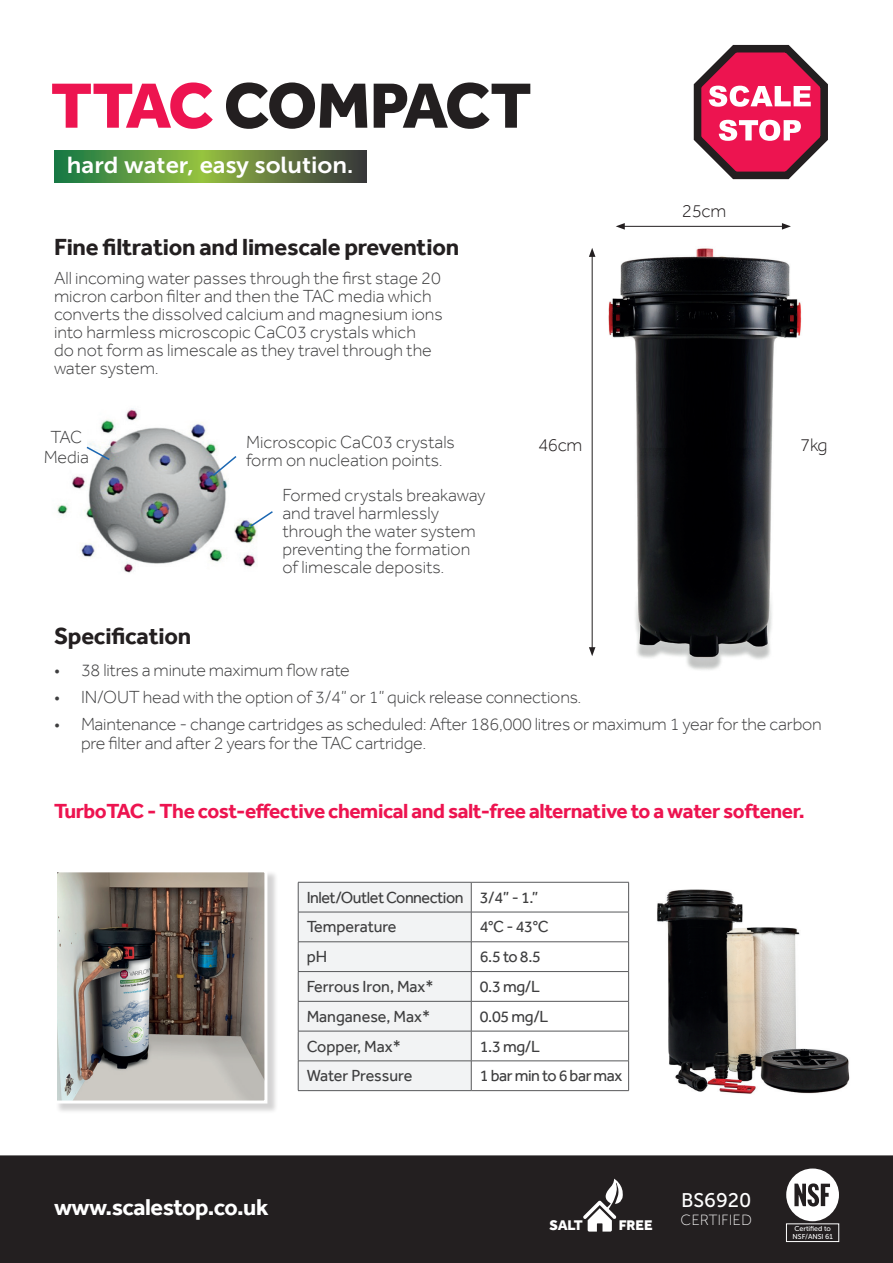
<style>
.page{position:relative;width:893px;height:1263px;background:#fff}
.page>*{position:absolute;margin:0;border:0;box-sizing:border-box;transform-origin:0 0}
.t1{font:800 66px "Effra";letter-spacing:-.03em;color:#231f20}
.t2{font:700 24px "Effra";letter-spacing:-.01em;color:#231f20}
.t3{font:700 23.55px "Effra";letter-spacing:-.02em;color:#fff}
.t4{font:22.95px "Museo Sans 700";color:#fff;scale:1.04 1}
.t5{font:700 21px "Effra";letter-spacing:-.02em;color:#ed1450}
.t6{font:19.65px "Museo Sans 500";color:#fff}
.t7{font:300 18.75px "Effra";letter-spacing:-.02em;color:#231f20}
.t8{font:300 18px/18px "Effra";color:#3e3e3f}
.t9{font:16.5px/29.7px "Effra";letter-spacing:-.02em;color:#3e3e3f}
.t10{font:16.5px "Effra";color:#3e3e3f}
.t11{font:14.7px "Museo Sans 100";color:#fff}
.t12{font:800 14.4px "Effra";color:#fff}
.t13{font:7.05px/7.9px "Museo Sans 500";letter-spacing:-.01em;color:#fff}
.s1{color:#ed1450}
</style>
<div class="page">
<img style="left:608px;top:228px;width:194px;height:442px">
<svg style="left:54px;top:151px;width:312px;height:31px;background:#5e8840"></svg>
<div style="left:0;top:1155px;width:893px;height:108px;background:#231f20"></div>
<img style="left:57px;top:408px;width:200px;height:165px">
<svg style="left:85px;top:445px;width:26px;height:16px"></svg>
<svg style="left:211px;top:454px;width:27px;height:23px"></svg>
<svg style="left:248px;top:510px;width:25px;height:18px"></svg>
<hr style="left:622px;top:226px;width:162px;height:1px;background:#231f20">
<svg style="left:616px;top:223px;width:9px;height:7px"></svg>
<svg style="left:782px;top:223px;width:9px;height:7px"></svg>
<hr style="left:592px;top:254px;width:1px;height:396px;background:#231f20">
<svg style="left:589px;top:248px;width:6px;height:9px"></svg>
<svg style="left:589px;top:647px;width:6px;height:9px"></svg>
<svg style="left:583px;top:1179px;width:41px;height:52px"></svg>
<hr style="left:471px;top:882px;width:158px;height:1px;background:#57585a">
<hr style="left:628px;top:882px;width:1px;height:30px;background:#57585a">
<hr style="left:471px;top:912px;width:158px;height:1px;background:#57585a">
<hr style="left:471px;top:941px;width:158px;height:1px;background:#57585a">
<hr style="left:471px;top:971px;width:158px;height:1px;background:#57585a">
<svg style="left:628px;top:912px;width:1px;height:89px"></svg>
<hr style="left:471px;top:1001px;width:158px;height:1px;background:#57585a">
<hr style="left:628px;top:1001px;width:1px;height:30px;background:#57585a">
<hr style="left:471px;top:1031px;width:158px;height:1px;background:#57585a">
<hr style="left:628px;top:1031px;width:1px;height:30px;background:#57585a">
<hr style="left:471px;top:1060px;width:158px;height:1px;background:#57585a">
<svg style="left:298px;top:882px;width:174px;height:208px"></svg>
<svg style="left:628px;top:1061px;width:1px;height:29px"></svg>
<hr style="left:298px;top:1090px;width:173px;height:1px;background:#57585a">
<hr style="left:471px;top:1090px;width:158px;height:1px;background:#57585a">
<svg style="left:786px;top:1168px;width:53px;height:53px"></svg>
<div style="left:786px;top:1224px;width:53px;height:18px;border:1px solid #fff"></div>
<svg style="left:693px;top:44px;width:135px;height:136px"></svg>
<img style="left:657px;top:889px;width:193px;height:205px">
<div style="left:55px;top:871px;width:223px;height:243px;background:#231f20;opacity:.2"></div>
<img style="left:58px;top:873px;width:205px;height:226px">
<div style="left:54px;top:869px;width:213px;height:234px;border:3px solid #fff"></div>
<h1 class="t1" style="left:51px;top:66px;width:482px"><span class="s1">TTAC</span> COMPACT</h1>
<p class="t4" style="left:67px;top:153px;width:277px">hard water, easy solution.</p>
<h2 class="t2" style="left:54px;top:232px;width:407px">Fine filtration and limescale prevention</h2>
<p class="t8" style="left:54px;top:269px;width:390px">All incoming water passes through the first stage 20 micron carbon filter and then the TAC media which converts the dissolved calcium and magnesium ions into harmless microscopic CaC03 crystals which<br>do not form as limescale as they travel through the water system.</p>
<p class="t8" style="left:44px;top:427px;width:47px;line-height:19.5px;text-align:center">TAC<br>Media</p>
<p class="t8" style="left:246px;top:433px;width:210px">Microscopic CaC03 crystals form on nucleation points.</p>
<p class="t8" style="left:282px;top:486px;width:205px">Formed crystals breakaway and travel harmlessly through the water system preventing the formation of limescale deposits.</p>
<h2 class="t2" style="left:54px;top:621px;width:139px">Specification</h2>
<p class="t7" style="left:682px;top:200px;width:46px">25cm</p>
<p class="t7" style="left:538px;top:433px;width:46px">46cm</p>
<p class="t7" style="left:800px;top:433px;width:29px">7kg</p>
<p class="t8" style="left:54px;top:660px;width:297px">• 38 litres a minute maximum flow rate</p>
<p class="t8" style="left:54px;top:687px;width:529px">• IN/OUT head with the option of 3/4” or 1” quick release connections.</p>
<p class="t8" style="left:81px;top:714px;width:742px;line-height:19.5px;text-indent:-27px">• Maintenance - change cartridges as scheduled: After 186,000 litres or maximum 1 year for the carbon pre filter and after 2 years for the TAC cartridge.</p>
<p class="t5" style="left:54px;top:799px;width:752px">TurboTAC - The cost-effective chemical and salt-free alternative to a water softener.</p>
<p class="t9" style="left:307px;top:882px;width:233px">Inlet/Outlet Connection 3/4” - 1.”<br>Temperature</p>
<p class="t9" style="left:480px;top:912px;width:70px">4°C - 43°C</p>
<p class="t9" style="left:307px;top:942px;width:22px">pH</p>
<p class="t9" style="left:480px;top:942px;width:63px">6.5 to 8.5</p>
<p class="t10" style="left:307px;top:976px;width:128px">Ferrous Iron, Max*</p>
<p class="t9" style="left:480px;top:971px;width:62px">0.3 mg/L</p>
<p class="t10" style="left:307px;top:1006px;width:125px">Manganese, Max*</p>
<p class="t9" style="left:480px;top:1001px;width:70px">0.05 mg/L</p>
<p class="t10" style="left:307px;top:1036px;width:96px">Copper, Max*</p>
<p class="t9" style="left:480px;top:1031px;width:62px">1.3 mg/L</p>
<p class="t10" style="left:307px;top:1066px;width:107px">Water Pressure</p>
<p class="t9" style="left:480px;top:1061px;width:144px">1 bar min to 6 bar max</p>
<h3 class="t3" style="left:54px;top:1193px;width:216px">www.scalestop.co.uk</h3>
<p class="t12" style="left:549px;top:1217px;width:35px">SALT</p>
<p class="t12" style="left:619px;top:1217px;width:35px">FREE</p>
<p class="t6" style="left:681px;top:1190px;width:72px">BS6920</p>
<p class="t11" style="left:680px;top:1212px;width:73px">CERTIFIED</p>
<p class="t13" style="left:793px;top:1225px;width:42px">Certified to<br>NSF/ANSI 61</p>
</div>
